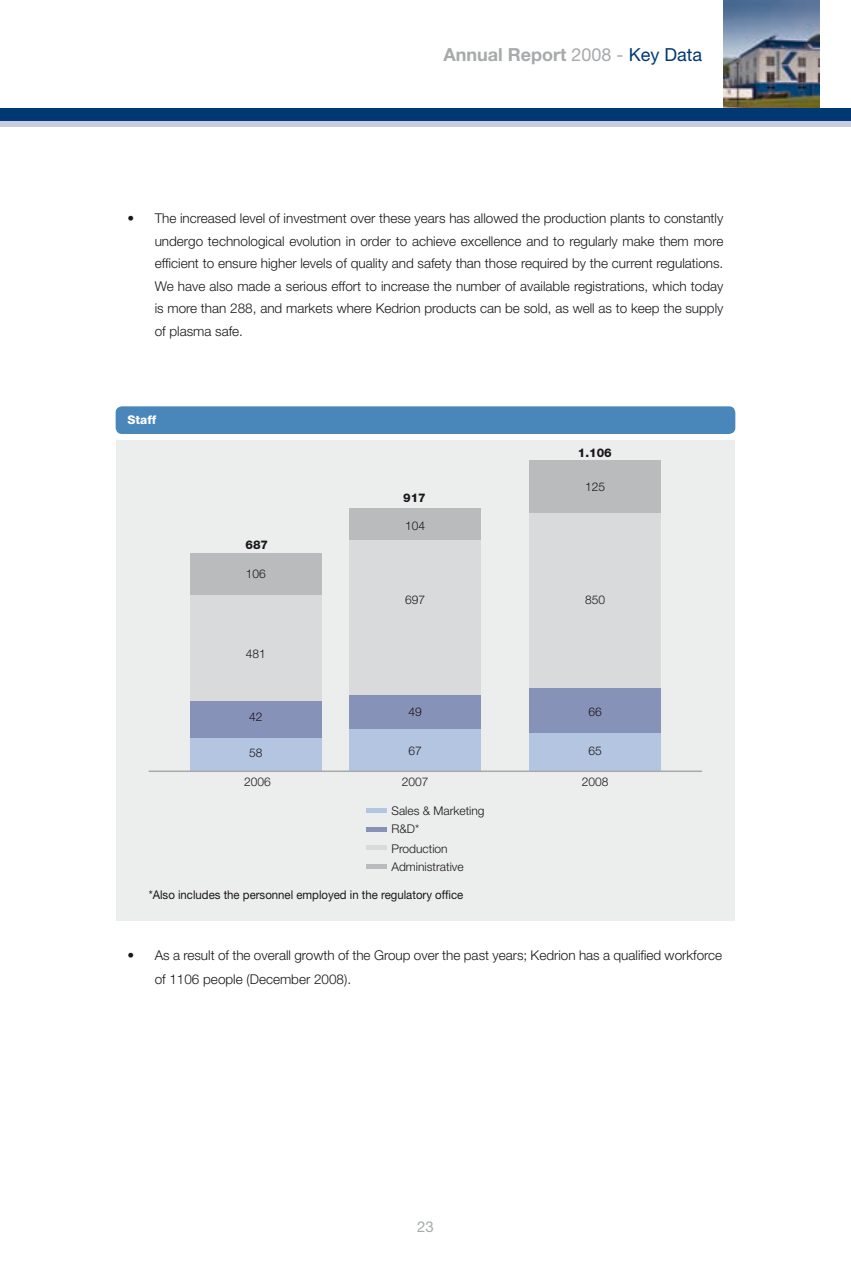
<style>
.page{position:relative;width:851px;height:1263px;background:#fff}
.page>*{position:absolute;margin:0;border:0;box-sizing:border-box;transform-origin:0 0}
.t1{font:700 18px "Helvetica Neue";color:#a7a9ab}
.t2{font:15px "Helvetica Neue";color:#a7a9ab}
.t3{font:300 13.5px/22.5px "Helvetica Neue";color:#1a171c;text-align:justify}
.t4{font:300 12px/17.2px "Helvetica Neue";color:#1a171c}
.t5{font:12px "Helvetica Neue";color:#1a171c;scale:.95 1}
.t6{font:800 12px "Helvetica Neue";color:#1a171c}
.t7{font:800 12px "Helvetica Neue";color:#fff}
.s1{font-weight:400}
.s2{font-weight:400;color:#003873}
</style>
<div class="page">
<img style="left:723px;top:0;width:96px;height:108px">
<div style="left:0;top:120px;width:850px;height:6px;background:#c8ccdf"></div>
<div style="left:0;top:108px;width:850px;height:13px;background:#003873"></div>
<div style="left:116px;top:440px;width:618px;height:481px;background:#eceded"></div>
<div style="left:116px;top:406px;width:619px;height:28px;background:#4986ba;border-radius:6px"></div>
<hr style="left:366px;top:809px;width:21px;height:4px;background:#b3c5e0">
<hr style="left:366px;top:827px;width:21px;height:4px;background:#8792b8">
<hr style="left:366px;top:846px;width:21px;height:4px;background:#d9dadb">
<hr style="left:366px;top:864px;width:21px;height:4px;background:#babbbd">
<div style="left:529px;top:733px;width:132px;height:39px;background:#b3c5e0"></div>
<div style="left:529px;top:503px;width:132px;height:191px;background:#d9dadb"></div>
<div style="left:529px;top:461px;width:132px;height:52px;background:#babbbd"></div>
<div style="left:190px;top:737px;width:131px;height:35px;background:#b3c5e0"></div>
<div style="left:349px;top:728px;width:132px;height:44px;background:#b3c5e0"></div>
<div style="left:190px;top:700px;width:131px;height:37px;background:#8792b8"></div>
<div style="left:349px;top:694px;width:132px;height:35px;background:#8792b8"></div>
<div style="left:190px;top:594px;width:131px;height:106px;background:#d9dadb"></div>
<div style="left:349px;top:540px;width:132px;height:154px;background:#d9dadb"></div>
<div style="left:190px;top:553px;width:131px;height:41px;background:#babbbd"></div>
<div style="left:349px;top:508px;width:132px;height:32px;background:#babbbd"></div>
<hr style="left:149px;top:770px;width:553px;height:2px;background:#a7a9ab">
<div style="left:529px;top:689px;width:132px;height:44px;background:#8792b8"></div>
<h1 class="t1" style="left:443px;top:44px;width:260px">Annual Report <span class="s1">2008 -</span> <span class="s2">Key Data</span></h1>
<p class="t3" style="left:155px;top:207px;width:570px;text-indent:-27px">• The increased level of investment over these years has allowed the production plants to constantly undergo technological evolution in order to achieve excellence and to regularly make them more efficient to ensure higher levels of quality and safety than those required by the current regulations.<br>We have also made a serious effort to increase the number of available registrations, which today is more than 288, and markets where Kedrion products can be sold, as well as to keep the supply of plasma safe.</p>
<p class="t7" style="left:128px;top:413px;width:30px">Staff</p>
<p class="t6" style="left:403px;top:491px;width:24px">917</p>
<p class="t6" style="left:245px;top:537px;width:24px">687</p>
<p class="t4" style="left:246px;top:565px;width:22px">106</p>
<p class="t4" style="left:246px;top:644px;width:22px">481</p>
<p class="t4" style="left:249px;top:708px;width:15px">42</p>
<p class="t4" style="left:405px;top:517px;width:22px">104</p>
<p class="t4" style="left:405px;top:590px;width:22px">697</p>
<p class="t4" style="left:408px;top:703px;width:15px">49</p>
<p class="t4" style="left:249px;top:744px;width:15px">58</p>
<p class="t4" style="left:408px;top:742px;width:15px">67</p>
<p class="t4" style="left:244px;top:773px;width:28px">2006</p>
<p class="t4" style="left:402px;top:773px;width:28px">2007</p>
<p class="t4" style="left:391px;top:802px;width:95px">Sales &amp; Marketing<br>R&amp;D*</p>
<p class="t4" style="left:391px;top:839px;width:74px;line-height:18.6px">Production<br>Administrative</p>
<p class="t5" style="left:149px;top:887px;width:332px">*Also includes the personnel employed in the regulatory office</p>
<p class="t6" style="left:577px;top:445px;width:36px">1.106</p>
<p class="t4" style="left:585px;top:478px;width:22px">125</p>
<p class="t4" style="left:585px;top:590px;width:22px">850</p>
<p class="t4" style="left:588px;top:703px;width:15px">66</p>
<p class="t4" style="left:588px;top:742px;width:15px">65</p>
<p class="t4" style="left:582px;top:773px;width:28px">2008</p>
<p class="t3" style="left:155px;top:942px;width:569px;line-height:24.8px;text-indent:-27px">• As a result of the overall growth of the Group over the past years; Kedrion has a qualified workforce of 1106 people (December 2008).</p>
<p class="t2" style="left:417px;top:1218px;width:18px">23</p>
</div>
